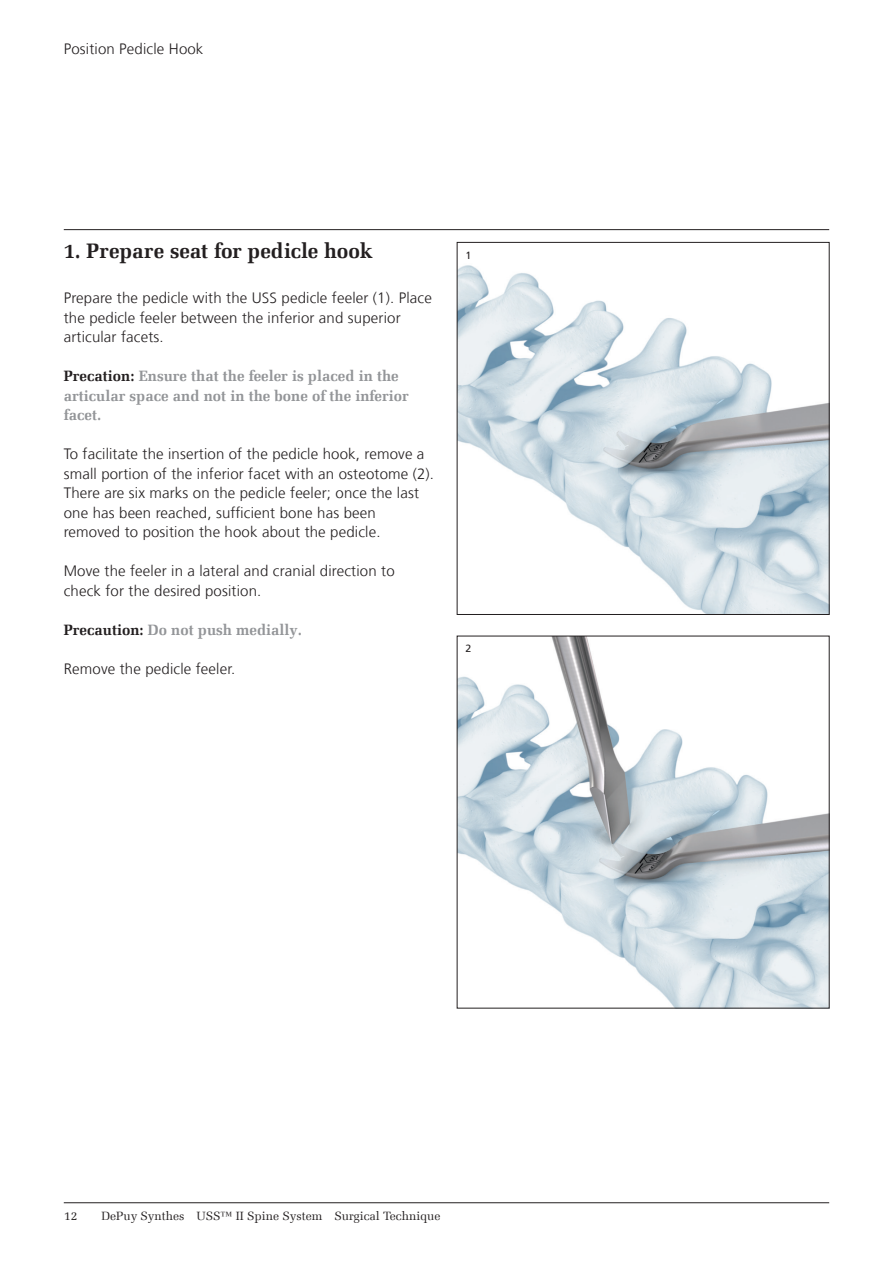
<style>
.page{position:relative;width:893px;height:1263px;background:#fff}
.page>*{position:absolute;margin:0;border:0;box-sizing:border-box;transform-origin:0 0}
._04_Step_number{font:700 21px "Melior Com";color:#231f20}
._07_Body_Copy{font:300 15px/19.5px "Frutiger LT Com";letter-spacing:.01em;color:#231f20}
._11_Note{font:700 15px/19.5px "Melior Com";color:#939598}
.t1{font:12px "Melior Com";color:#231f20}
._18_Figures{font:10.5px "Frutiger LT Std";color:#231f20}
.s1{color:#231f20}
</style>
<div class="page">
<hr style="left:64px;top:229px;width:765px;height:1px;background:#231f20">
<hr style="left:64px;top:1202px;width:765px;height:1px;background:#231f20">
<img style="left:459px;top:265px;width:368px;height:348px">
<div style="left:457px;top:242px;width:372px;height:373px;border:1px solid #231f20"></div>
<img style="left:459px;top:638px;width:368px;height:368px">
<p class="_07_Body_Copy" style="left:64px;top:39px;width:141px">Position Pedicle Hook</p>
<p class="_04_Step_number" style="left:64px;top:238px;width:310px">1. Prepare seat for pedicle hook</p>
<p class="_07_Body_Copy" style="left:64px;top:288px;width:370px">Prepare the pedicle with the USS pedicle feeler (1). Place the pedicle feeler between the inferior and superior articular facets.</p>
<p class="_11_Note" style="left:64px;top:366px;width:346px"><span class="s1">Precation:</span> Ensure that the feeler is placed in the articular space and not in the bone of the inferior facet.</p>
<p class="_07_Body_Copy" style="left:64px;top:444px;width:372px">To facilitate the insertion of the pedicle hook, remove a small portion of the inferior facet with an osteotome (2).<br>There are six marks on the pedicle feeler; once the last one has been reached, sufficient bone has been removed to position the hook about the pedicle.</p>
<p class="_07_Body_Copy" style="left:64px;top:561px;width:332px">Move the feeler in a lateral and cranial direction to check for the desired position.</p>
<p class="_11_Note" style="left:64px;top:620px;width:240px"><span class="s1">Precaution:</span> Do not push medially.</p>
<p class="_07_Body_Copy" style="left:64px;top:659px;width:173px">Remove the pedicle feeler.</p>
<p class="_18_Figures" style="left:466px;top:249px;width:7px">1</p>
<p class="_18_Figures" style="left:466px;top:642px;width:7px">2</p>
<p class="t1" style="left:64px;top:1209px;width:15px">12</p>
<p class="t1" style="left:102px;top:1209px;width:340px">DePuy Synthes USS™ II Spine System Surgical Technique</p>
</div>
